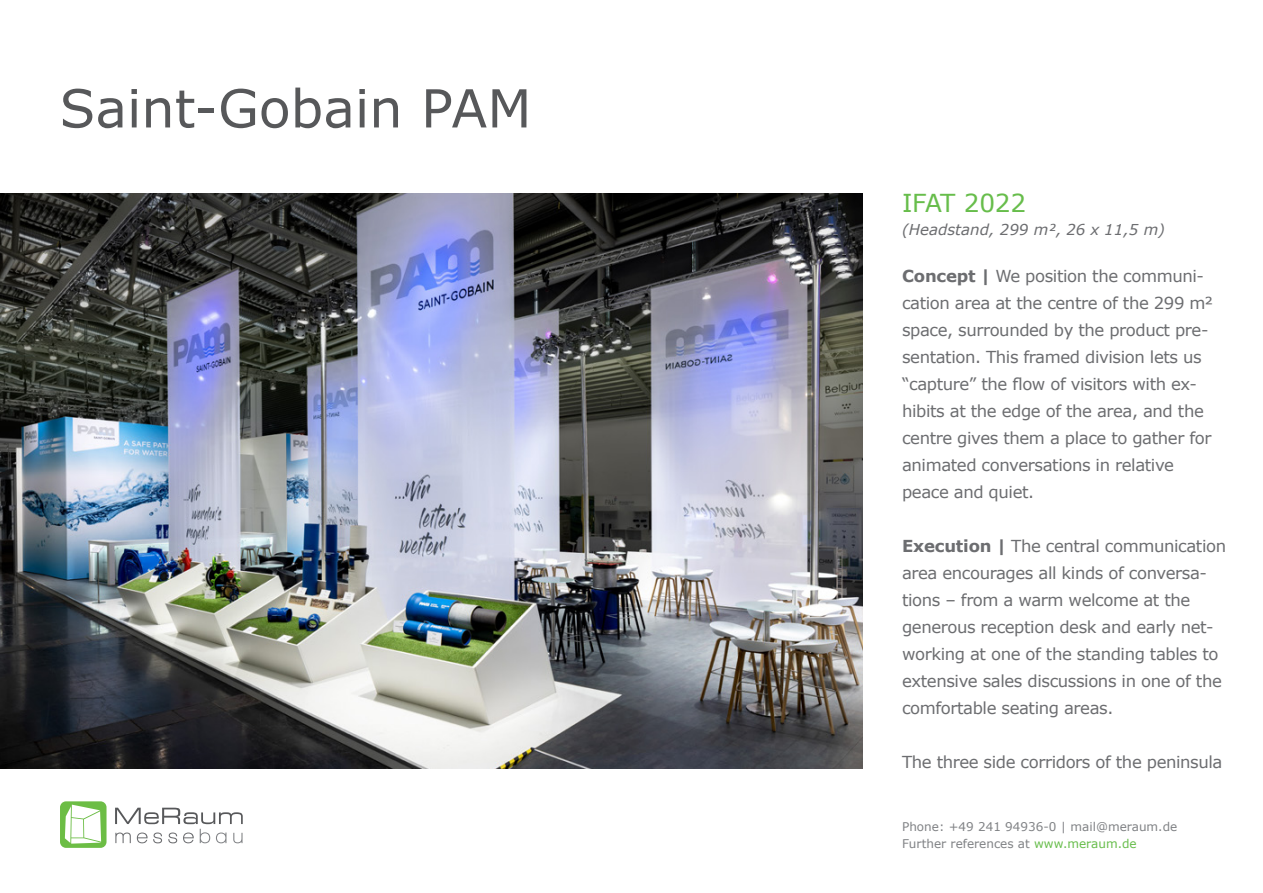
<style>
.page{position:relative;width:1263px;height:893px;background:#fff}
.page>*{position:absolute;margin:0;border:0;box-sizing:border-box;transform-origin:0 0}
.t1{font:52.5px "Verdana";color:#57585a}
.t2{font:24.75px "Verdana";letter-spacing:-.01em;color:#67bd4b}
.t3{font:16.5px/27px "Verdana";letter-spacing:-.025em;color:#6c6d70}
.t4{font:italic 15px "Verdana";color:#6c6d70}
.t5{font:12px/17.4px "Verdana";color:#808285}
.s1{font-weight:700}
.s2{color:#67bd4b}
</style>
<div class="page">
<div style="left:60px;top:801px;width:47px;height:47px;background:#6cbd45;border-radius:6px"></div>
<svg style="left:115px;top:808px;width:128px;height:35px"></svg>
<svg style="left:65px;top:805px;width:36px;height:39px"></svg>
<img style="left:0;top:193px;width:862px;height:575px">
<h1 class="t1" style="left:60px;top:72px;width:473px">Saint-Gobain PAM</h1>
<h2 class="t2" style="left:902px;top:186px;width:126px">IFAT 2022</h2>
<p class="t4" style="left:902px;top:219px;width:264px">(Headstand, 299 m², 26 x 11,5 m)</p>
<p class="t3" style="left:902px;top:263px;width:312px"><span class="s1">Concept |</span> We position the communi&shy;cation area at the centre of the 299 m2 space, surrounded by the product pre&shy;sentation. This framed division lets us “capture” the flow of visitors with ex&shy;hibits at the edge of the area, and the centre gives them a place to gather for animated conversations in relative peace and quiet.</p>
<p class="t3" style="left:902px;top:533px;width:326px"><span class="s1">Execution |</span> The central communication area encourages all kinds of conversa&shy;tions – from a warm welcome at the generous reception desk and early net&shy;working at one of the standing tables to extensive sales discussions in one of the comfortable seating areas.</p>
<p class="t3" style="left:902px;top:748px;width:322px">The three side corridors of the peninsula</p>
<p class="t5" style="left:902px;top:818px;width:277px">Phone: +49 241 94936-0 | mail@meraum.de<br>Further references at <span class="s2">www.meraum.de</span></p>
</div>
